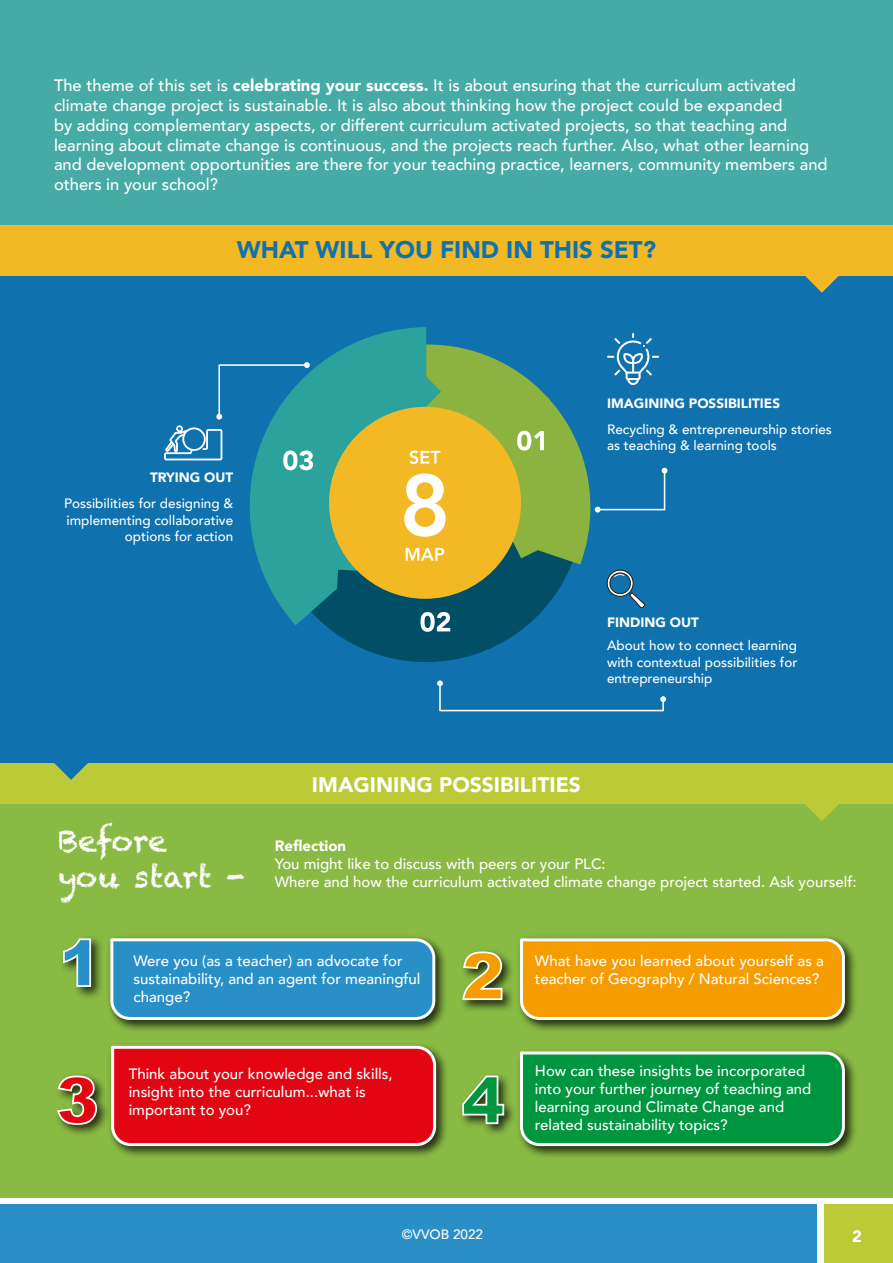
<style>
.page{position:relative;width:893px;height:1263px;background:#fff}
.page>*{position:absolute;margin:0;border:0;box-sizing:border-box;transform-origin:0 0}
.t1{font:30px/36px "Chalkduster";letter-spacing:-.01em;color:#fff}
.t2{font:900 24px "Avenir";color:#0f71ae}
.t3{font:900 21px "Avenir";color:#fff}
.t4{font:500 16.5px/19.8px "Avenir";color:#fff}
.t5{font:900 16.5px "Avenir";color:#fff}
.t6{font:500 15px/18px "Avenir";color:#fff}
.t7{font:900 15px "Avenir";color:#fff}
.t8{font:500 13.5px/16.2px "Avenir";color:#fff}
.t9{font:900 13.5px "Avenir";color:#fff}
.s1{font-weight:900}
</style>
<div class="page">
<div style="left:0;top:762px;width:893px;height:45px;background:#bcca37"></div>
<div style="left:0;top:276px;width:893px;height:487px;background:#0f71ae"></div>
<div style="left:0;top:0;width:893px;height:225px;background:#46aba5"></div>
<svg style="left:437px;top:680px;width:229px;height:31px"></svg>
<div style="left:0;top:225px;width:893px;height:51px;background:#f2b924"></div>
<svg style="left:805px;top:276px;width:34px;height:17px"></svg>
<div style="left:0;top:804px;width:893px;height:394px;background:#89ba44"></div>
<svg style="left:54px;top:763px;width:34px;height:17px"></svg>
<svg style="left:805px;top:804px;width:34px;height:17px"></svg>
<div style="left:107px;top:934px;width:341px;height:99px;background:#000;opacity:.75"></div>
<svg style="left:109px;top:937px;width:328px;height:84px;background:#3c98c4"></svg>
<div style="left:516px;top:935px;width:341px;height:98px;background:#000;opacity:.75"></div>
<svg style="left:518px;top:937px;width:328px;height:84px;background:#efa318"></svg>
<div style="left:516px;top:1048px;width:341px;height:111px;background:#000;opacity:.75"></div>
<svg style="left:518px;top:1050px;width:328px;height:97px;background:#179d4d"></svg>
<div style="left:107px;top:1042px;width:342px;height:117px;background:#000;opacity:.75"></div>
<svg style="left:110px;top:1044px;width:328px;height:103px;background:#de1b21"></svg>
<svg style="left:164px;top:333px;width:503px;height:329px"></svg>
<div style="left:59px;top:935px;width:44px;height:64px;background:#000;opacity:.75"></div>
<svg style="left:62px;top:937px;width:30px;height:51px"></svg>
<div style="left:459px;top:948px;width:56px;height:64px;background:#000;opacity:.75"></div>
<svg style="left:461px;top:950px;width:42px;height:51px"></svg>
<div style="left:458px;top:1072px;width:59px;height:64px;background:#000;opacity:.75"></div>
<svg style="left:461px;top:1075px;width:44px;height:50px"></svg>
<div style="left:54px;top:1072px;width:55px;height:65px;background:#000;opacity:.75"></div>
<svg style="left:56px;top:1075px;width:42px;height:51px"></svg>
<div style="left:0;top:1204px;width:816px;height:59px;background:#2a8fc7"></div>
<div style="left:824px;top:1204px;width:69px;height:59px;background:#bcca37"></div>
<p class="t4" style="left:54px;top:75px;width:775px">The theme of this set is <span class="s1">celebrating your success.</span> It is about ensuring that the curriculum activated climate change project is sustainable. It is also about thinking how the project could be expanded<br>by adding complementary aspects, or different curriculum activated projects, so that teaching and learning about climate change is continuous, and the projects reach further. Also, what other learning and development opportunities are there for your teaching practice, learners, community members and others in your school?</p>
<h2 class="t2" style="left:237px;top:229px;width:421px">WHAT WILL YOU FIND IN THIS SET?</h2>
<p class="t9" style="left:607px;top:392px;width:174px">IMAGINING POSSIBILITIES</p>
<p class="t9" style="left:150px;top:466px;width:85px">TRYING OUT</p>
<p class="t8" style="left:64px;top:495px;width:171px;text-align:right">Possibilities for designing &amp; implementing collaborative options for action</p>
<p class="t8" style="left:607px;top:420px;width:226px">Recycling &amp; entrepreneurship stories as teaching &amp; learning tools</p>
<p class="t9" style="left:607px;top:610px;width:93px">FINDING OUT</p>
<p class="t8" style="left:607px;top:637px;width:192px;text-align:justify">About how to connect learning with contextual possibilities for entrepreneurship</p>
<h1 class="t1" style="left:58px;top:822px;width:188px">Before<br>you start -</h1>
<h3 class="t3" style="left:312px;top:766px;width:271px">IMAGINING POSSIBILITIES</h3>
<p class="t7" style="left:275px;top:833px;width:73px">Reflection</p>
<p class="t6" style="left:275px;top:854px;width:583px">You might like to discuss with peers or your PLC:<br>Where and how the curriculum activated climate change project started. Ask yourself:</p>
<p class="t6" style="left:134px;top:951px;width:288px">Were you (as a teacher) an advocate for sustainability, and an agent for meaningful change?</p>
<p class="t6" style="left:535px;top:951px;width:291px">What have you learned about yourself as a teacher of Geography / Natural Sciences?</p>
<p class="t6" style="left:129px;top:1064px;width:265px">Think about your knowledge and skills, insight into the curriculum...what is important to you?</p>
<p class="t6" style="left:535px;top:1061px;width:278px">How can these insights be incorporated into your further journey of teaching and learning around Climate Change and related sustainability topics?</p>
<p class="t8" style="left:402px;top:1225px;width:83px">©VVOB 2022</p>
<p class="t5" style="left:852px;top:1222px;width:11px">2</p>
</div>
